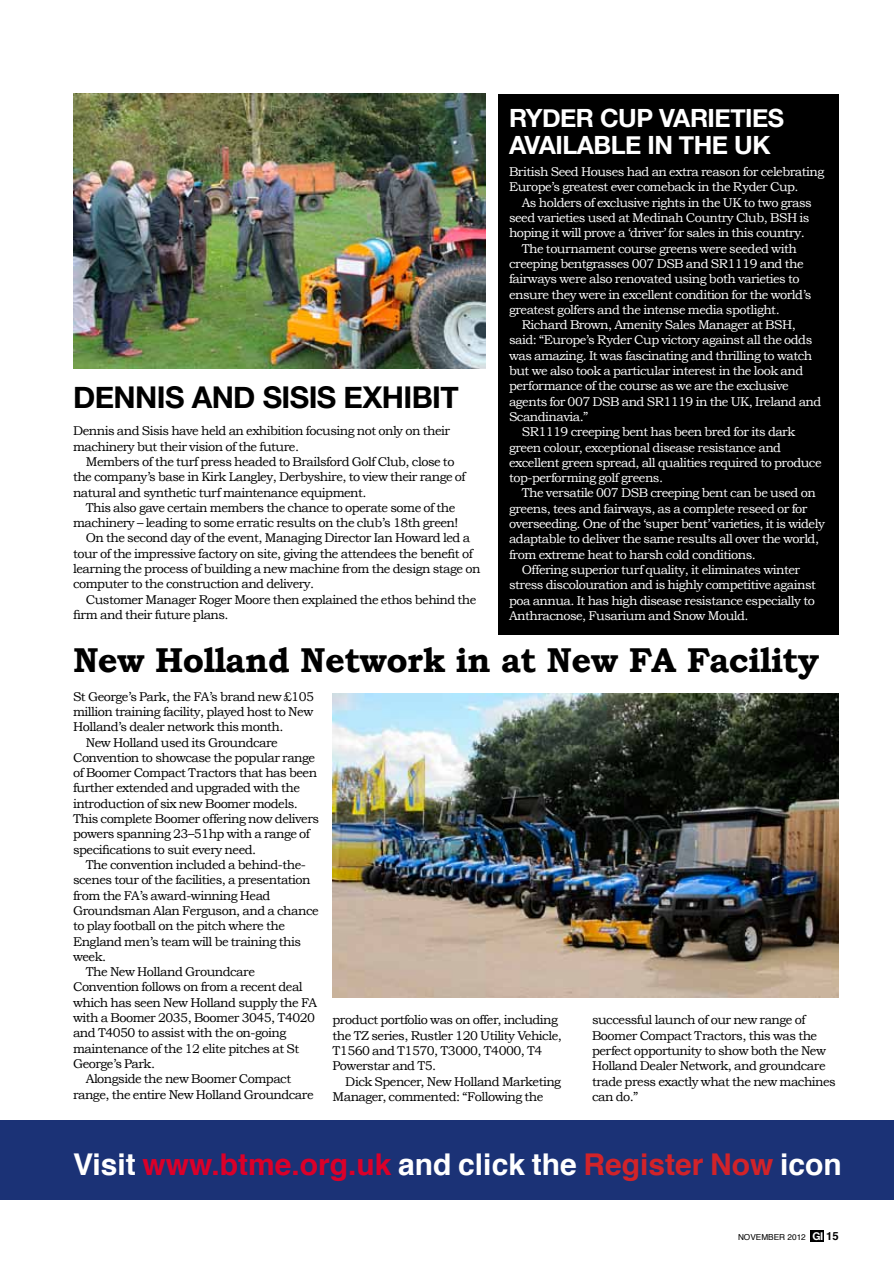
<style>
.page{position:relative;width:894px;height:1263px;background:#fff}
.page>*{position:absolute;margin:0;border:0;box-sizing:border-box;transform-origin:0 0}
.t1{font:700 34.5px "Bookman Old Style";letter-spacing:-.02em;color:#000}
.t2{font:700 30px "Helvetica";color:#fff}
.t3{font:700 30px "Helvetica Neue";letter-spacing:-.02em;color:#000}
.t4{font:700 25.2px/26.4px "Helvetica Neue";letter-spacing:-.02em;color:#fff}
.t5{font:12.75px/15.3px "Bookman Old Style";letter-spacing:-.04em;color:#000}
.t6{font:12.75px "Bookman Old Style";letter-spacing:-.04em;color:#fff}
.t7{font:8.25px "Helvetica";color:#000}
.s1{color:#db0029}
.s2{color:#d22329}
.s3{font-family:"Helvetica Neue";font-weight:700;font-size:10.8px;color:#fff}
.s4{font-weight:700;font-size:11.25px}
</style>
<div class="page">
<div style="left:810px;top:1230px;width:14px;height:11px;background:#000"></div>
<div style="left:498px;top:94px;width:340px;height:540px;background:#000"></div>
<img style="left:73px;top:94px;width:412px;height:275px">
<img style="left:332px;top:694px;width:506px;height:303px">
<div style="left:0;top:1120px;width:894px;height:80px;background:#1b3276"></div>
<p class="t3" style="left:73px;top:378px;width:43px">DENN</p>
<p class="t3" style="left:157px;top:378px;width:303px">IS AN D SISIS EXHIBIT</p>
<p class="t5" style="left:73px;top:423px;width:378px">Dennis and Sisis have held an exhibition focusing not only on their</p>
<p class="t5" style="left:73px;top:439px;width:227px">machinery but their vision of the future.</p>
<p class="t5" style="left:86px;top:454px;width:370px">Members of the turf press headed to Brailsford Golf Club, close to</p>
<p class="t5" style="left:73px;top:469px;width:394px">the company’s base in Kirk Langley, Derbyshire, to view their range of</p>
<p class="t5" style="left:73px;top:485px;width:295px">natural and synthetic turf maintenance equipment.</p>
<p class="t5" style="left:86px;top:500px;width:371px">This also gave certain members the chance to operate some of the</p>
<p class="t5" style="left:73px;top:515px;width:387px">machinery – leading to some erratic results on the club’s 18th green!</p>
<p class="t5" style="left:86px;top:530px;width:386px">On the second day of the event, Managing Director Ian Howard led a</p>
<p class="t5" style="left:73px;top:546px;width:401px">tour of the impressive factory on site, giving the attendees the benefit of</p>
<p class="t5" style="left:73px;top:561px;width:409px">learning the process of building a new machine from the design stage on</p>
<p class="t5" style="left:73px;top:576px;width:243px">computer to the construction and delivery.</p>
<p class="t5" style="left:86px;top:592px;width:392px">Customer Manager Roger Moore then explained the ethos behind the</p>
<p class="t5" style="left:73px;top:607px;width:157px">firm and their future plans.</p>
<p class="t4" style="left:509px;top:105px;width:277px">RYDER CUP VARIETIES<br>AVAILABLE IN THE</p>
<p class="t4" style="left:734px;top:131px;width:36px">UK</p>
<p class="t6" style="left:509px;top:164px;width:317px">British Seed Houses had an extra reason for celebrating</p>
<p class="t6" style="left:509px;top:180px;width:291px">Europe’s greatest ever comeback in the Ryder Cup.</p>
<p class="t6" style="left:522px;top:195px;width:291px">As holders of exclusive rights in the UK to two grass</p>
<p class="t6" style="left:509px;top:210px;width:302px">seed varieties used at Medinah Country Club, BSH is</p>
<p class="t6" style="left:509px;top:226px;width:297px">hoping it will prove a ‘driver’ for sales in this country.</p>
<p class="t6" style="left:522px;top:241px;width:276px">The tournament course greens were seeded with</p>
<p class="t6" style="left:509px;top:256px;width:296px">creeping bentgrasses 007 DSB and SR1119 and the</p>
<p class="t6" style="left:509px;top:272px;width:292px">fairways were also renovated using both varieties to</p>
<p class="t6" style="left:509px;top:287px;width:304px">ensure they were in excellent condition for the world’s</p>
<p class="t6" style="left:509px;top:302px;width:272px">greatest golfers and the intense media spotlight.</p>
<p class="t6" style="left:522px;top:317px;width:276px">Richard Brown, Amenity Sales Manager at BSH,</p>
<p class="t6" style="left:509px;top:333px;width:305px">said: “Europe’s Ryder Cup victory against all the odds</p>
<p class="t6" style="left:509px;top:348px;width:305px">was amazing. It was fascinating and thrilling to watch</p>
<p class="t6" style="left:509px;top:363px;width:296px">but we also took a particular interest in the look and</p>
<p class="t6" style="left:509px;top:379px;width:281px">performance of the course as we are the exclusive</p>
<p class="t6" style="left:509px;top:394px;width:314px">agents for 007 DSB and SR1119 in the UK, Ireland and</p>
<p class="t6" style="left:509px;top:409px;width:81px">Scandinavia.”</p>
<p class="t6" style="left:522px;top:425px;width:275px">SR1119 creeping bent has been bred for its dark</p>
<p class="t6" style="left:509px;top:440px;width:274px">green colour, exceptional disease resistance and</p>
<p class="t6" style="left:509px;top:455px;width:314px">excellent green spread, all qualities required to produce</p>
<p class="t6" style="left:509px;top:470px;width:156px">top-performing golf greens.</p>
<p class="t6" style="left:522px;top:486px;width:295px">The versatile 007 DSB creeping bent can be used on</p>
<p class="t6" style="left:509px;top:501px;width:300px">greens, tees and fairways, as a complete reseed or for</p>
<p class="t6" style="left:509px;top:516px;width:317px">overseeding. One of the ‘super bent’ varieties, it is widely</p>
<p class="t6" style="left:509px;top:532px;width:311px">adaptable to deliver the same results all over the world,</p>
<p class="t6" style="left:509px;top:547px;width:248px">from extreme heat to harsh cold conditions.</p>
<p class="t6" style="left:522px;top:562px;width:280px">Offering superior turf quality, it eliminates winter</p>
<p class="t6" style="left:509px;top:578px;width:308px">stress discolouration and is highly competitive against</p>
<p class="t6" style="left:509px;top:593px;width:307px">poa annua. It has high disease resistance especially to</p>
<p class="t6" style="left:509px;top:608px;width:241px">Anthracnose, Fusarium and Snow Mould.</p>
<p class="t1" style="left:73px;top:639px;width:747px">New Holland Network in at New FA Facility</p>
<p class="t5" style="left:73px;top:689px;width:242px">St George’s Park, the FA’s brand new £105</p>
<p class="t5" style="left:73px;top:704px;width:242px">million training facility, played host to New</p>
<p class="t5" style="left:73px;top:719px;width:212px">Holland’s dealer network this month.</p>
<p class="t5" style="left:86px;top:734px;width:194px">New Holland used its Groundcare</p>
<p class="t5" style="left:73px;top:750px;width:243px">Convention to showcase the popular range</p>
<p class="t5" style="left:73px;top:765px;width:245px">of Boomer Compact Tractors that has been</p>
<p class="t5" style="left:73px;top:780px;width:228px">further extended and upgraded with the</p>
<p class="t5" style="left:73px;top:796px;width:226px">introduction of six new Boomer models.</p>
<p class="t5" style="left:73px;top:811px;width:247px">This complete Boomer offering now delivers</p>
<p class="t5" style="left:73px;top:826px;width:238px">powers spanning 23–51hp with a range of</p>
<p class="t5" style="left:73px;top:842px;width:185px">specifications to suit every need.</p>
<p class="t5" style="left:86px;top:857px;width:222px">The convention included a behind-the-</p>
<p class="t5" style="left:73px;top:872px;width:239px">scenes tour of the facilities, a presentation</p>
<p class="t5" style="left:73px;top:887px;width:199px">from the FA’s award-winning Head</p>
<p class="t5" style="left:73px;top:903px;width:247px">Groundsman Alan Ferguson, and a chance</p>
<p class="t5" style="left:73px;top:918px;width:213px">to play football on the pitch where the</p>
<p class="t5" style="left:73px;top:933px;width:229px">England men’s team will be training this</p>
<p class="t5" style="left:73px;top:949px;width:35px">week.</p>
<p class="t5" style="left:86px;top:964px;width:171px">The New Holland Groundcare</p>
<p class="t5" style="left:73px;top:979px;width:231px">Convention follows on from a recent deal</p>
<p class="t5" style="left:73px;top:995px;width:245px">which has seen New Holland supply the FA</p>
<p class="t5" style="left:73px;top:1010px;width:243px">with a Boomer 2035, Boomer 3045, T4020</p>
<p class="t5" style="left:73px;top:1025px;width:215px">and T4050 to assist with the on-going</p>
<p class="t5" style="left:73px;top:1040px;width:228px">maintenance of the 12 elite pitches at St</p>
<p class="t5" style="left:73px;top:1056px;width:88px">George’s Park.   </p>
<p class="t5" style="left:86px;top:1071px;width:207px">Alongside the new Boomer Compact</p>
<p class="t5" style="left:73px;top:1086px;width:242px">range, the entire New Holland Groundcare</p>
<p class="t5" style="left:332px;top:1012px;width:227px">product portfolio was on offer, including</p>
<p class="t5" style="left:332px;top:1028px;width:231px">the TZ series, Rustler 120 Utility Vehicle,</p>
<p class="t5" style="left:332px;top:1043px;width:211px">T1560 and T1570, T3000, T4000, T4</p>
<p class="t5" style="left:332px;top:1058px;width:110px">Powerstar and T5.     </p>
<p class="t5" style="left:345px;top:1074px;width:217px">Dick Spencer, New Holland Marketing</p>
<p class="t5" style="left:332px;top:1089px;width:212px">Manager, commented: “Following the</p>
<p class="t5" style="left:592px;top:1012px;width:245px">successful launch of our new range of Boomer Compact Tractors, this was the perfect opportunity to show both the New Holland Dealer Network, and groundcare trade press exactly what the new machines can do.”     </p>
<p class="t2" style="left:73px;top:1140px;width:770px">Visit <span class="s1">www.btme.org.uk</span> and click the <span class="s2">Register Now</span> icon</p>
<p class="t7" style="left:738px;top:1231px;width:102px">NOVEMBER 2012 <span class="s3">GI</span> <span class="s4">15</span></p>
</div>
